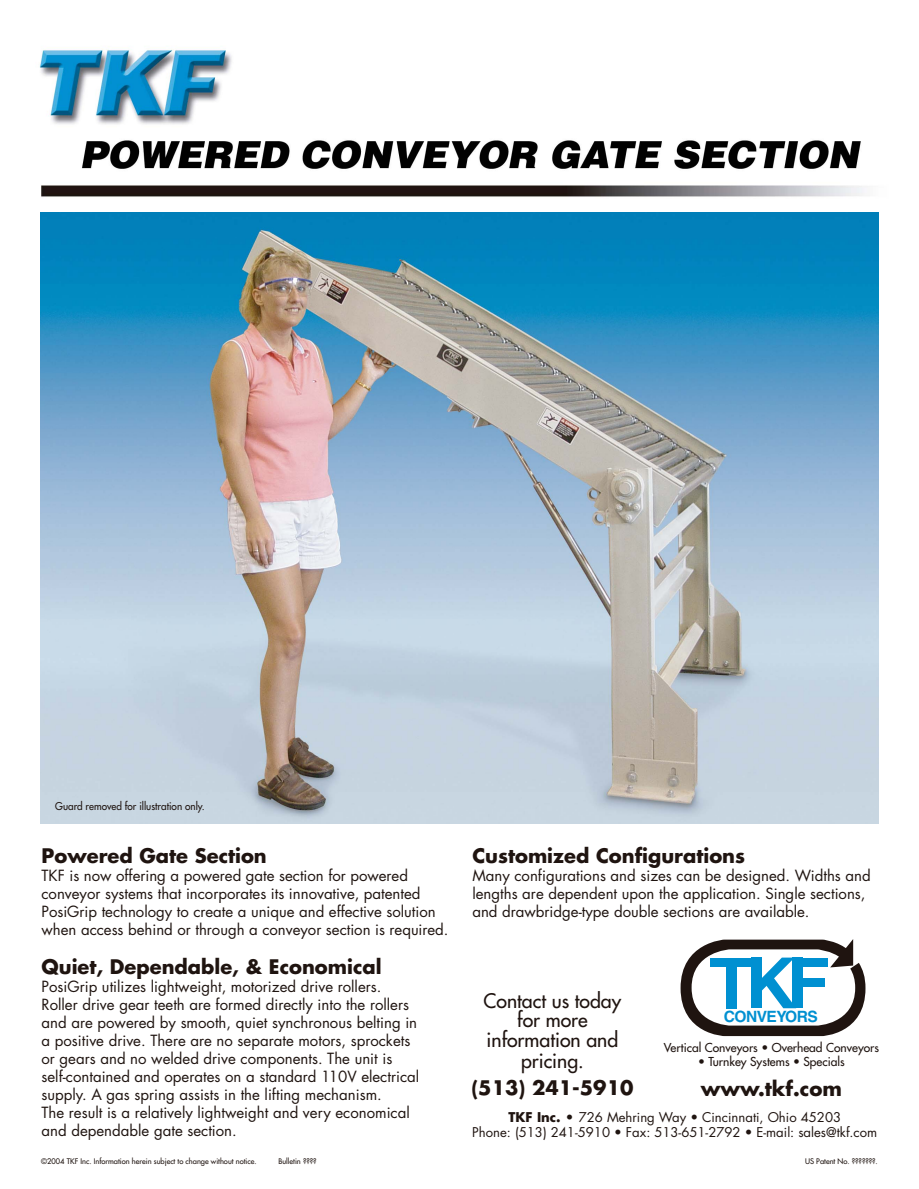
<style>
.page{position:relative;width:919px;height:1189px;background:#fff}
.page>*{position:absolute;margin:0;border:0;box-sizing:border-box;transform-origin:0 0}
.t1{font:700 19.65px "Futura";color:#1f1410}
.t2{font:700 19.5px "Futura";color:#1f1410}
.t3{font:19.5px/20px "Futura";color:#1f1410;text-align:center}
.t4{font:700 15.6px "Helvetica";letter-spacing:-.035em;color:#0090d1}
.t5{font:15px/18px "Futura";color:#1f1410}
.t6{font:13.05px/14.7px "Futura";color:#1f1410;text-align:center}
.t7{font:12px "Futura";color:#1f1410}
.t8{font:10.5px "Futura";color:#1f1410;scale:.95 1}
.t9{font:7.5px "Futura";color:#1f1410}
.s1{font-weight:700}
</style>
<div class="page">
<img style="left:39px;top:49px;width:840px;height:259px">
<img style="left:41px;top:213px;width:837px;height:610px">
<svg style="left:680px;top:939px;width:185px;height:96px"></svg>
<p class="t8" style="left:55px;top:800px;width:159px">Guard removed for illustration only.</p>
<h2 class="t2" style="left:42px;top:846px;width:227px">Powered Gate Section</h2>
<p class="t5" style="left:42px;top:867px;width:408px">TKF is now offering a powered gate section for powered conveyor systems that incorporates its innovative, patented PosiGrip technology to create a unique and effective solution when access behind or through a conveyor section is required.</p>
<h2 class="t2" style="left:42px;top:957px;width:341px">Quiet, Dependable, &amp; Economical</h2>
<p class="t5" style="left:42px;top:978px;width:379px">PosiGrip utilizes lightweight, motorized drive rollers.<br>Roller drive gear teeth are formed directly into the rollers and are powered by smooth, quiet synchronous belting in a positive drive. There are no separate motors, sprockets or gears and no welded drive components. The unit is self-contained and operates on a standard 110V electrical supply. A gas spring assists in the lifting mechanism.<br>The result is a relatively lightweight and very economical and dependable gate section.</p>
<p class="t9" style="left:41px;top:1156px;width:217px">©2004 TKF Inc. Information herein subject to change without notice.</p>
<p class="t9" style="left:278px;top:1156px;width:40px">Bulletin ????</p>
<h2 class="t2" style="left:472px;top:846px;width:274px">Customized Configurations</h2>
<p class="t5" style="left:472px;top:867px;width:400px">Many configurations and sizes can be designed. Widths and lengths are dependent upon the application. Single sections, and drawbridge-type double sections are available.</p>
<h2 class="t3" style="left:483px;top:991px;width:139px">Contact us today for more information and pricing.</h2>
<h2 class="t2" style="left:471px;top:1078px;width:163px">(513) 241-5910</h2>
<p class="t4" style="left:723px;top:1010px;width:96px">CONVEYORS</p>
<p class="t7" style="left:663px;top:1041px;width:217px">Vertical Conveyors • Overhead Conveyors</p>
<p class="t7" style="left:698px;top:1055px;width:148px">• Turnkey Systems • Specials</p>
<h1 class="t1" style="left:700px;top:1079px;width:142px">www.tkf.com</h1>
<p class="t6" style="left:472px;top:1110px;width:406px"><span class="s1">TKF Inc. •</span> 726 Mehring Way • Cincinnati, Ohio 45203<br>Phone: (513) 241-5910 • Fax: 513-651-2792 • E-mail: sales@tkf.com</p>
<p class="t9" style="left:805px;top:1156px;width:74px">US Patent No. ???????.</p>
</div>
